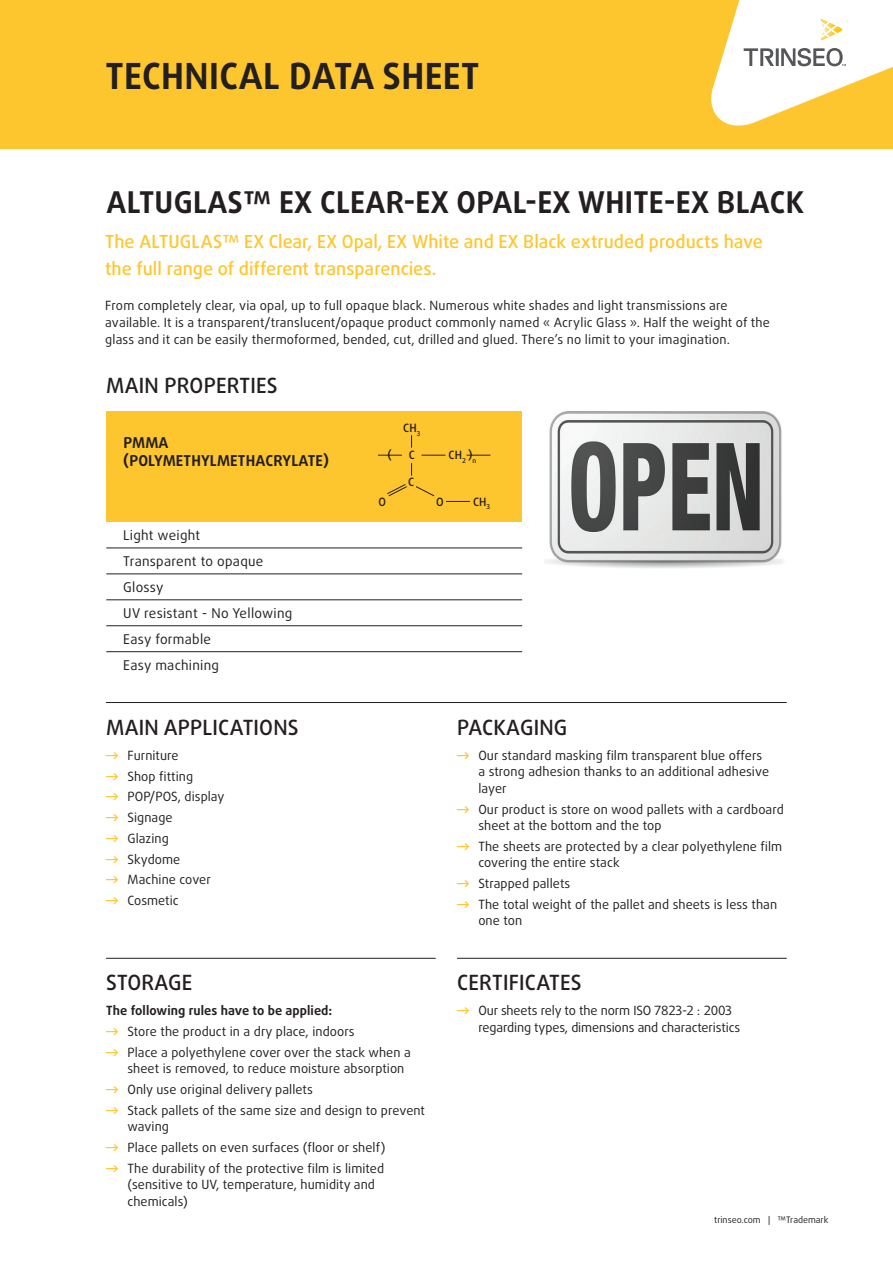
<style>
.page{position:relative;width:893px;height:1263px;background:#fff}
.page>*{position:absolute;margin:0;border:0;box-sizing:border-box;transform-origin:0 0}
.t1{font:700 36px "Daxline OT";letter-spacing:.01em;color:#231f20}
.t2{font:700 30px "Daxline OT";letter-spacing:.01em;color:#231f20}
.t3{font:500 21px "Daxline OT";letter-spacing:.01em;color:#231f20}
.Subheadline_gelb{font:500 18px/27px "Daxline OT";color:#fec62e}
.t4{font:700 15px "Daxline OT";letter-spacing:.01em;color:#231f20}
.texte{font:13.5px "Daxline OT";letter-spacing:.02em;color:#231f20}
.Subheadline_gelb-2{font:12.75px/16.5px "Daxline OT";letter-spacing:.005em;color:#231f20}
.t5{font:700 12.75px "Daxline OT";letter-spacing:.005em;color:#231f20}
.t6{font:500 11.55px "Daxline OT";color:#231f20}
.t7{font:9px "Daxline OT";color:#231f20}
.s1{font-weight:500;font-size:13.5px;color:#fec62e}
</style>
<div class="page">
<div style="left:0;top:0;width:893px;height:149px;background:#fec62e"></div>
<svg style="left:711px;top:0;width:182px;height:126px"></svg>
<hr style="left:106px;top:958px;width:329px;height:1px;background:#231f20">
<hr style="left:457px;top:958px;width:329px;height:1px;background:#231f20">
<div style="left:106px;top:411px;width:416px;height:111px;background:#fec62e"></div>
<svg style="left:106px;top:548px;width:416px;height:105px"></svg>
<hr style="left:106px;top:547px;width:416px;height:1px;background:#231f20">
<hr style="left:106px;top:573px;width:416px;height:1px;background:#231f20">
<hr style="left:106px;top:599px;width:416px;height:1px;background:#231f20">
<hr style="left:106px;top:625px;width:416px;height:1px;background:#231f20">
<hr style="left:106px;top:651px;width:416px;height:1px;background:#231f20">
<svg style="left:411px;top:463px;width:1px;height:12px"></svg>
<svg style="left:378px;top:455px;width:24px;height:1px"></svg>
<svg style="left:422px;top:455px;width:23px;height:1px"></svg>
<svg style="left:446px;top:501px;width:24px;height:1px"></svg>
<svg style="left:467px;top:455px;width:23px;height:1px"></svg>
<svg style="left:416px;top:486px;width:19px;height:11px"></svg>
<svg style="left:387px;top:484px;width:20px;height:13px"></svg>
<hr style="left:106px;top:702px;width:680px;height:1px;background:#231f20">
<img style="left:544px;top:412px;width:239px;height:156px">
<h1 class="t1" style="left:105px;top:52px;width:376px">TECHNICAL DATA SHEET</h1>
<p class="t2" style="left:106px;top:182px;width:699px">ALTUGLAS™ EX CLEAR-EX OPAL-EX WHITE-EX BLACK</p>
<p class="Subheadline_gelb" style="left:105px;top:228px;width:659px">The ALTUGLAS™ EX Clear, EX Opal, EX White and EX Black extruded products have the full range of different transparencies.</p>
<p class="Subheadline_gelb-2" style="left:105px;top:296px;width:666px;line-height:17.2px">From completely clear, via opal, up to full opaque black. Numerous white shades and light transmissions are available. It is a transparent/translucent/opaque product commonly named « Acrylic Glass ». Half the weight of the glass and it can be easily thermoformed, bended, cut, drilled and glued. There’s no limit to your imagination.</p>
<p class="t3" style="left:106px;top:372px;width:173px">MAIN PROPERTIES</p>
<p class="t4" style="left:123px;top:433px;width:47px">PMMA</p>
<p class="t4" style="left:123px;top:451px;width:207px">(POLYMETHYLMETHACRYLATE)</p>
<p class="texte" style="left:123px;top:526px;width:78px">Light weight</p>
<p class="texte" style="left:123px;top:552px;width:141px">Transparent to opaque</p>
<p class="texte" style="left:123px;top:578px;width:42px">Glossy</p>
<p class="texte" style="left:123px;top:604px;width:171px">UV resistant - No Yellowing</p>
<p class="texte" style="left:123px;top:630px;width:89px">Easy formable</p>
<p class="texte" style="left:123px;top:656px;width:97px">Easy machining</p>
<p class="t3" style="left:106px;top:713px;width:194px">MAIN APPLICATIONS</p>
<p class="Subheadline_gelb-2" style="left:106px;top:747px;width:74px"><span class="s1">→</span> Furniture</p>
<p class="Subheadline_gelb-2" style="left:106px;top:768px;width:88px"><span class="s1">→</span> Shop fitting</p>
<p class="Subheadline_gelb-2" style="left:106px;top:789px;width:120px"><span class="s1">→</span> POP/POS, display</p>
<p class="Subheadline_gelb-2" style="left:106px;top:809px;width:68px"><span class="s1">→</span> Signage</p>
<p class="Subheadline_gelb-2" style="left:106px;top:830px;width:64px"><span class="s1">→</span> Glazing</p>
<p class="Subheadline_gelb-2" style="left:106px;top:851px;width:76px"><span class="s1">→</span> Skydome</p>
<p class="Subheadline_gelb-2" style="left:106px;top:872px;width:106px"><span class="s1">→</span> Machine cover</p>
<p class="Subheadline_gelb-2" style="left:106px;top:892px;width:74px"><span class="s1">→</span> Cosmetic</p>
<p class="t6" style="left:403px;top:421px;width:19px">CH<sub>3</sub></p>
<p class="t6" style="left:387px;top:447px;width:6px">(</p>
<p class="t6" style="left:448px;top:447px;width:29px">CH<sub>2</sub> )<sub>n</sub></p>
<p class="t6" style="left:473px;top:494px;width:19px">CH<sub>3</sub></p>
<p class="t6" style="left:409px;top:447px;width:8px">C</p>
<p class="t6" style="left:408px;top:475px;width:8px">C</p>
<p class="t6" style="left:378px;top:494px;width:9px">O</p>
<p class="t6" style="left:436px;top:494px;width:9px">O</p>
<p class="t3" style="left:457px;top:713px;width:112px">PACKAGING</p>
<p class="Subheadline_gelb-2" style="left:478px;top:747px;width:292px;text-indent:-21px"><span class="s1">→</span> Our standard masking film transparent blue offers a strong adhesion thanks to an additional adhesive layer</p>
<p class="Subheadline_gelb-2" style="left:478px;top:801px;width:307px;text-indent:-21px"><span class="s1">→</span> Our product is store on wood pallets with a cardboard sheet at the bottom and the top</p>
<p class="Subheadline_gelb-2" style="left:478px;top:838px;width:305px;text-indent:-21px"><span class="s1">→</span> The sheets are protected by a clear polyethylene film covering the entire stack</p>
<p class="Subheadline_gelb-2" style="left:457px;top:875px;width:115px"><span class="s1">→</span> Strapped pallets</p>
<p class="Subheadline_gelb-2" style="left:478px;top:896px;width:300px;text-indent:-21px"><span class="s1">→</span> The total weight of the pallet and sheets is less than one ton</p>
<p class="t3" style="left:106px;top:969px;width:88px">STORAGE</p>
<p class="t5" style="left:106px;top:1002px;width:228px">The following rules have to be applied:</p>
<p class="Subheadline_gelb-2" style="left:106px;top:1023px;width:250px"><span class="s1">→</span> Store the product in a dry place, indoors</p>
<p class="Subheadline_gelb-2" style="left:127px;top:1044px;width:285px;text-indent:-21px"><span class="s1">→</span> Place a polyethylene cover over the stack when a sheet is removed, to reduce moisture absorption</p>
<p class="Subheadline_gelb-2" style="left:106px;top:1081px;width:208px"><span class="s1">→</span> Only use original delivery pallets</p>
<p class="Subheadline_gelb-2" style="left:127px;top:1102px;width:299px;text-indent:-21px"><span class="s1">→</span> Stack pallets of the same size and design to prevent waving</p>
<p class="Subheadline_gelb-2" style="left:106px;top:1139px;width:281px"><span class="s1">→</span> Place pallets on even surfaces (floor or shelf)</p>
<p class="Subheadline_gelb-2" style="left:127px;top:1160px;width:258px;text-indent:-21px"><span class="s1">→</span> The durability of the protective film is limited (sensitive to UV, temperature, humidity and chemicals)</p>
<p class="t3" style="left:457px;top:969px;width:126px">CERTIFICATES</p>
<p class="Subheadline_gelb-2" style="left:478px;top:1002px;width:263px;text-indent:-21px"><span class="s1">→</span> Our sheets rely to the norm ISO 7823-2 : 2003 regarding types, dimensions and characteristics</p>
<p class="t7" style="left:714px;top:1214px;width:116px">trinseo.com | ™Trademark</p>
</div>
